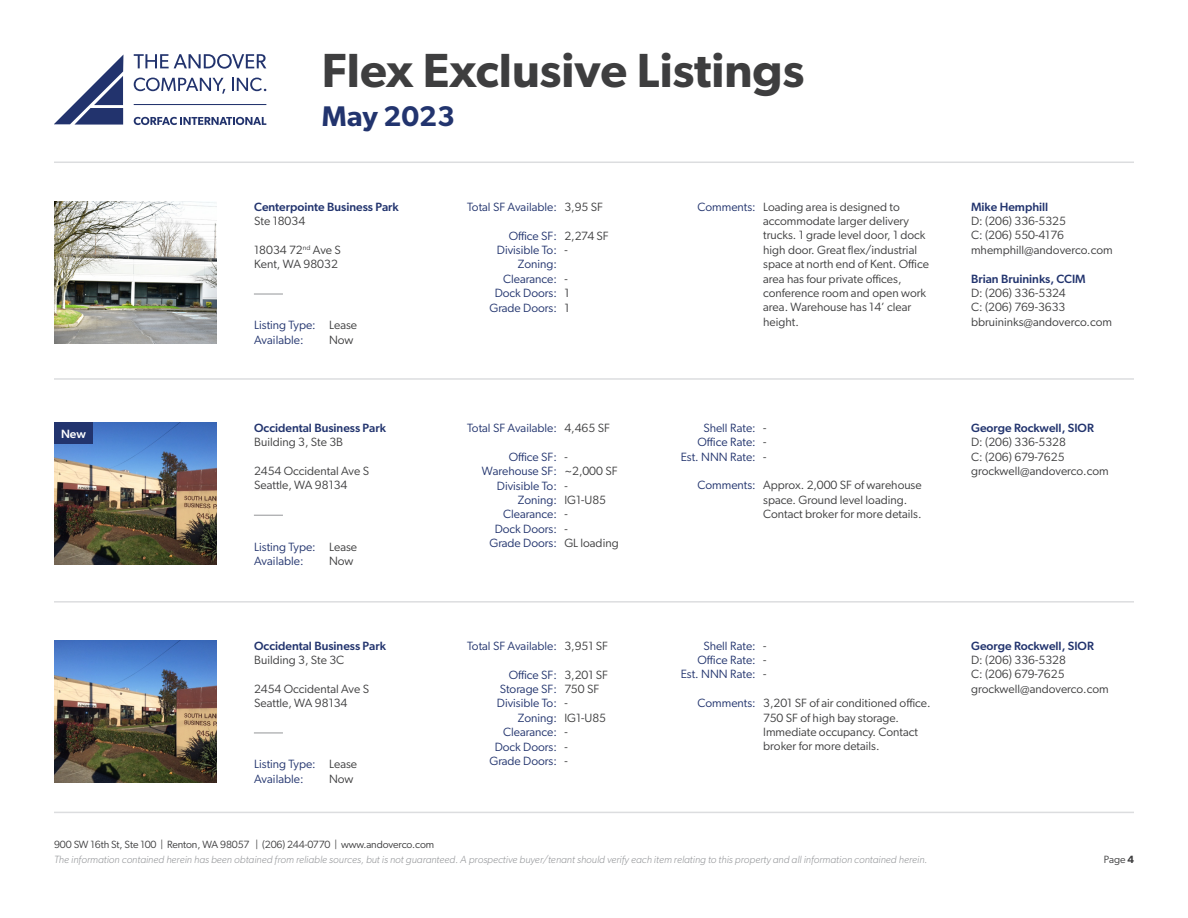
<style>
.page{position:relative;width:1188px;height:918px;background:#fff}
.page>*{position:absolute;margin:0;border:0;box-sizing:border-box;transform-origin:0 0}
.t1{font:600 48px "Gibson";color:#3e3e3f}
.t2{font:600 28.5px "Gibson";color:#22346e}
.t3{font:12px/14.4px "Gibson";color:#3e3e3f}
.t4{font:12px "Gibson";color:#22346e}
.t5{font:500 12px "Gibson";color:#22346e}
.t6{font:500 12px "Gibson";color:#fff}
.t7{font:italic 300 10.5px "Gibson";color:#939598}
.t8{font:10.5px "Gibson";letter-spacing:-.01em;color:#3e3e3f}
.s1{font-weight:600}
</style>
<div class="page">
<svg style="left:54px;top:55px;width:69px;height:70px"></svg>
<svg style="left:134px;top:54px;width:132px;height:15px"></svg>
<hr style="left:134px;top:104px;width:132px;height:1px;background:#22336d">
<svg style="left:134px;top:117px;width:132px;height:8px"></svg>
<svg style="left:134px;top:78px;width:91px;height:16px"></svg>
<svg style="left:232px;top:78px;width:34px;height:13px"></svg>
<hr style="left:54px;top:162px;width:1080px;height:1px;background:#dcdddf">
<hr style="left:54px;top:378px;width:1080px;height:2px;background:#dcdddf">
<hr style="left:54px;top:601px;width:1080px;height:2px;background:#dcdddf">
<hr style="left:54px;top:812px;width:1080px;height:1px;background:#dcdddf">
<img style="left:54px;top:640px;width:162px;height:143px">
<svg style="left:254px;top:733px;width:29px;height:1px"></svg>
<img style="left:54px;top:422px;width:162px;height:143px">
<svg style="left:254px;top:515px;width:29px;height:1px"></svg>
<div style="left:54px;top:422px;width:39px;height:22px;background:#22346e"></div>
<img style="left:54px;top:201px;width:162px;height:143px">
<svg style="left:254px;top:294px;width:29px;height:1px"></svg>
<h1 class="t1" style="left:322px;top:42px;width:484px">Flex Exclusive Listings</h1>
<h2 class="t2" style="left:322px;top:100px;width:135px">May 2023</h2>
<p class="t5" style="left:254px;top:199px;width:146px">Centerpointe Business Park</p>
<p class="t3" style="left:254px;top:214px;width:53px">Ste 18034</p>
<p class="t3" style="left:254px;top:242px;width:88px">18034 72<sup>nd</sup> Ave S</p>
<p class="t3" style="left:254px;top:257px;width:85px">Kent, WA 98032</p>
<p class="t6" style="left:61px;top:426px;width:26px">New</p>
<p class="t4" style="left:254px;top:318px;width:63px">Listing Type:</p>
<p class="t4" style="left:254px;top:332px;width:51px">Available:</p>
<p class="t3" style="left:329px;top:318px;width:30px">Lease</p>
<p class="t3" style="left:329px;top:332px;width:26px">Now</p>
<p class="t5" style="left:254px;top:420px;width:133px">Occidental Business Park</p>
<p class="t3" style="left:254px;top:435px;width:90px">Building 3, Ste 3B</p>
<p class="t3" style="left:254px;top:464px;width:116px">2454 Occidental Ave S</p>
<p class="t3" style="left:254px;top:478px;width:95px">Seattle, WA 98134</p>
<p class="t4" style="left:254px;top:539px;width:63px">Listing Type:</p>
<p class="t4" style="left:254px;top:554px;width:51px">Available:</p>
<p class="t3" style="left:329px;top:539px;width:30px">Lease</p>
<p class="t3" style="left:329px;top:554px;width:26px">Now</p>
<p class="t5" style="left:254px;top:638px;width:133px">Occidental Business Park</p>
<p class="t3" style="left:254px;top:652px;width:92px">Building 3, Ste 3C</p>
<p class="t3" style="left:254px;top:681px;width:116px">2454 Occidental Ave S</p>
<p class="t3" style="left:254px;top:696px;width:95px">Seattle, WA 98134</p>
<p class="t4" style="left:254px;top:757px;width:63px">Listing Type:</p>
<p class="t4" style="left:254px;top:771px;width:51px">Available:</p>
<p class="t3" style="left:329px;top:757px;width:30px">Lease</p>
<p class="t3" style="left:329px;top:771px;width:26px">Now</p>
<p class="t8" style="left:54px;top:838px;width:382px">900 SW 16th St, Ste 100 | Renton, WA 98057 | (206) 244-0770 | www.andoverco.com</p>
<p class="t4" style="left:467px;top:200px;width:91px">Total SF Available:</p>
<p class="t4" style="left:509px;top:228px;width:50px">Office SF:</p>
<p class="t4" style="left:497px;top:243px;width:62px">Divisible To:</p>
<p class="t4" style="left:518px;top:257px;width:41px">Zoning:</p>
<p class="t4" style="left:503px;top:272px;width:55px">Clearance:</p>
<p class="t4" style="left:495px;top:286px;width:64px">Dock Doors:</p>
<p class="t4" style="left:489px;top:300px;width:69px">Grade Doors:</p>
<p class="t3" style="left:564px;top:199px;width:40px">3,95 SF</p>
<p class="t3" style="left:564px;top:228px;width:46px">2,274 SF</p>
<p class="t3" style="left:564px;top:243px;width:5px">-</p>
<p class="t3" style="left:564px;top:271px;width:5px">-</p>
<p class="t3" style="left:564px;top:286px;width:7px">1</p>
<p class="t3" style="left:564px;top:300px;width:7px">1</p>
<p class="t4" style="left:467px;top:421px;width:91px">Total SF Available:</p>
<p class="t4" style="left:509px;top:450px;width:50px">Office SF:</p>
<p class="t4" style="left:482px;top:464px;width:76px">Warehouse SF:</p>
<p class="t4" style="left:497px;top:478px;width:62px">Divisible To:</p>
<p class="t4" style="left:518px;top:493px;width:41px">Zoning:</p>
<p class="t4" style="left:503px;top:507px;width:55px">Clearance:</p>
<p class="t4" style="left:495px;top:522px;width:64px">Dock Doors:</p>
<p class="t4" style="left:489px;top:536px;width:69px">Grade Doors:</p>
<p class="t3" style="left:564px;top:421px;width:47px">4,465 SF</p>
<p class="t3" style="left:564px;top:449px;width:5px">-</p>
<p class="t3" style="left:564px;top:464px;width:55px">~2,000 SF</p>
<p class="t3" style="left:564px;top:478px;width:5px">-</p>
<p class="t3" style="left:564px;top:493px;width:43px">IG1-U85</p>
<p class="t3" style="left:564px;top:507px;width:5px">-</p>
<p class="t3" style="left:564px;top:521px;width:5px">-</p>
<p class="t3" style="left:564px;top:536px;width:56px">GL loading</p>
<p class="t4" style="left:467px;top:638px;width:91px">Total SF Available:</p>
<p class="t4" style="left:509px;top:667px;width:50px">Office SF:</p>
<p class="t4" style="left:500px;top:682px;width:59px">Storage SF:</p>
<p class="t4" style="left:497px;top:696px;width:62px">Divisible To:</p>
<p class="t4" style="left:518px;top:710px;width:41px">Zoning:</p>
<p class="t4" style="left:503px;top:725px;width:55px">Clearance:</p>
<p class="t4" style="left:495px;top:739px;width:64px">Dock Doors:</p>
<p class="t4" style="left:489px;top:754px;width:69px">Grade Doors:</p>
<p class="t3" style="left:564px;top:638px;width:45px">3,951 SF</p>
<p class="t3" style="left:564px;top:667px;width:45px">3,201 SF</p>
<p class="t3" style="left:564px;top:682px;width:36px">750 SF</p>
<p class="t3" style="left:564px;top:696px;width:5px">-</p>
<p class="t3" style="left:564px;top:710px;width:43px">IG1-U85</p>
<p class="t3" style="left:564px;top:725px;width:5px">-</p>
<p class="t3" style="left:564px;top:739px;width:5px">-</p>
<p class="t3" style="left:564px;top:754px;width:5px">-</p>
<p class="t4" style="left:698px;top:199px;width:60px">Comments:</p>
<p class="t3" style="left:763px;top:199px;width:167px">Loading area is designed to accommodate larger delivery trucks. 1 grade level door, 1 dock high door. Great flex/industrial space at north end of Kent. Office area has four private offices, conference room and open work area. Warehouse has 14’ clear height.</p>
<p class="t5" style="left:971px;top:199px;width:79px">Mike Hemphill</p>
<p class="t3" style="left:971px;top:214px;width:96px">D: (206) 336-5325</p>
<p class="t3" style="left:971px;top:228px;width:94px">C: (206) 550-4176</p>
<p class="t3" style="left:971px;top:242px;width:143px">mhemphill@andoverco.com</p>
<p class="t5" style="left:971px;top:271px;width:116px">Brian Bruininks, CCIM</p>
<p class="t3" style="left:971px;top:286px;width:96px">D: (206) 336-5324</p>
<p class="t3" style="left:971px;top:300px;width:96px">C: (206) 769-3633</p>
<p class="t3" style="left:971px;top:314px;width:143px">bbruininks@andoverco.com</p>
<p class="t4" style="left:703px;top:420px;width:54px">Shell Rate:</p>
<p class="t4" style="left:698px;top:435px;width:60px">Office Rate:</p>
<p class="t4" style="left:681px;top:449px;width:77px">Est. NNN Rate:</p>
<p class="t4" style="left:698px;top:478px;width:60px">Comments:</p>
<p class="t3" style="left:763px;top:420px;width:5px">-</p>
<p class="t3" style="left:763px;top:435px;width:5px">-</p>
<p class="t3" style="left:763px;top:449px;width:5px">-</p>
<p class="t3" style="left:763px;top:478px;width:160px">Approx. 2,000 SF of warehouse space. Ground level loading.</p>
<p class="t3" style="left:763px;top:507px;width:160px">Contact broker for more details.</p>
<p class="t5" style="left:971px;top:420px;width:124px">George Rockwell, SIOR</p>
<p class="t3" style="left:971px;top:435px;width:96px">D: (206) 336-5328</p>
<p class="t3" style="left:971px;top:449px;width:95px">C: (206) 679-7625</p>
<p class="t3" style="left:971px;top:464px;width:139px">grockwell@andoverco.com</p>
<p class="t4" style="left:703px;top:638px;width:54px">Shell Rate:</p>
<p class="t4" style="left:698px;top:653px;width:60px">Office Rate:</p>
<p class="t4" style="left:681px;top:667px;width:77px">Est. NNN Rate:</p>
<p class="t4" style="left:698px;top:696px;width:60px">Comments:</p>
<p class="t3" style="left:763px;top:638px;width:5px">-</p>
<p class="t3" style="left:763px;top:652px;width:5px">-</p>
<p class="t3" style="left:763px;top:667px;width:5px">-</p>
<p class="t3" style="left:763px;top:696px;width:169px">3,201 SF of air conditioned office.</p>
<p class="t3" style="left:763px;top:710px;width:137px">750 SF of high bay storage.</p>
<p class="t3" style="left:763px;top:724px;width:156px">Immediate occupancy. Contact broker for more details.</p>
<p class="t5" style="left:971px;top:638px;width:124px">George Rockwell, SIOR</p>
<p class="t3" style="left:971px;top:652px;width:96px">D: (206) 336-5328</p>
<p class="t3" style="left:971px;top:667px;width:95px">C: (206) 679-7625</p>
<p class="t3" style="left:971px;top:681px;width:139px">grockwell@andoverco.com</p>
<p class="t7" style="left:54px;top:853px;width:875px">The information contained herein has been obtained from reliable sources, but is not guaranteed. A prospective buyer/tenant should verify each item relating to this property and all information contained herein.</p>
<p class="t8" style="left:1104px;top:853px;width:32px">Page <span class="s1">4</span></p>
</div>
